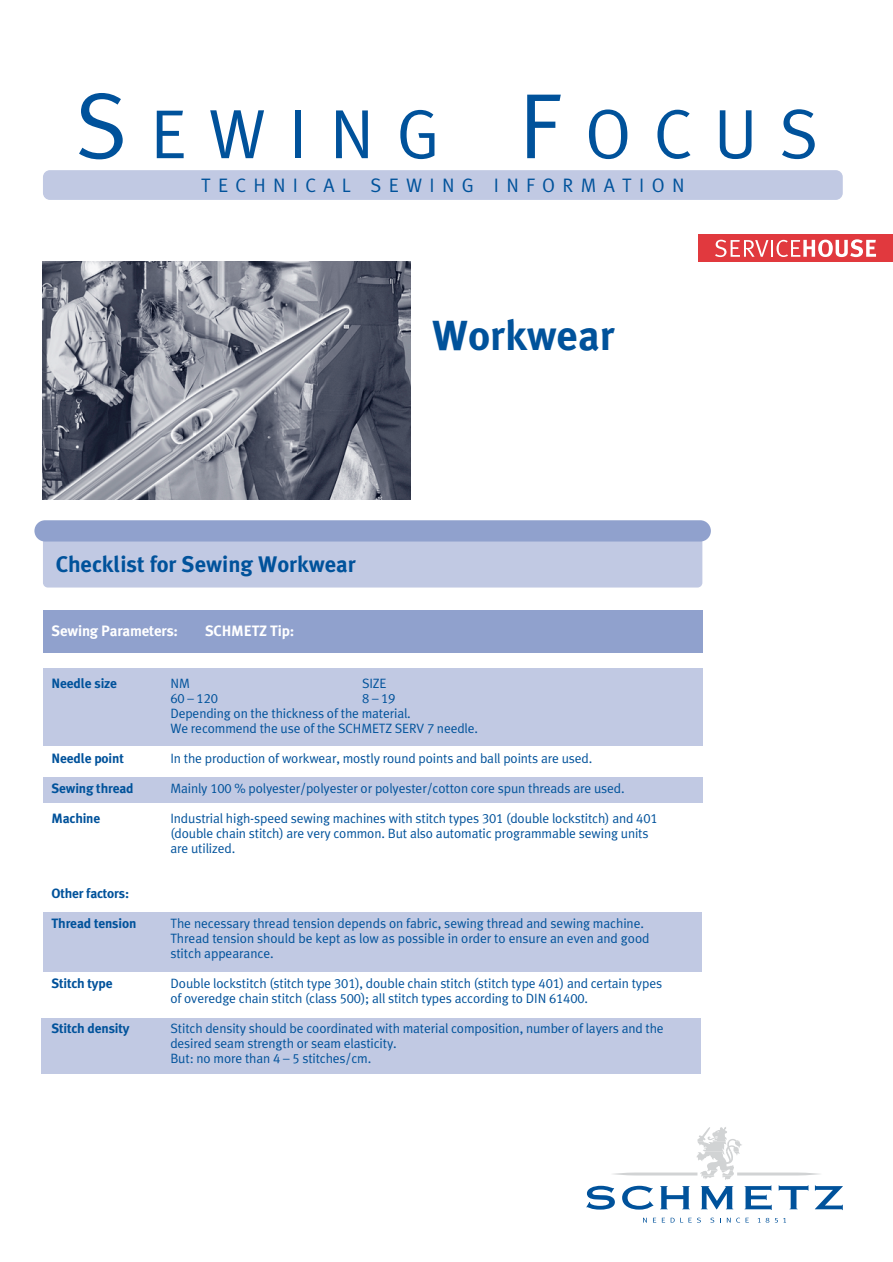
<style>
.page{position:relative;width:893px;height:1262px;background:#fff}
.page>*{position:absolute;margin:0;border:0;box-sizing:border-box;transform-origin:0 0}
.t1{font:69.75px "Meta Caps";letter-spacing:.33em;color:#00529b}
.t2{font:700 42px "Schmetz";color:#00529b}
.t3{font:700 22.5px "Schmetz";color:#00529b}
.t4{font:19.5px "Schmetz Normal";letter-spacing:.375em;color:#00529b}
.t5{font:700 15px "Schmetz";letter-spacing:-.01em;color:#fff}
.t6{font:13.5px/15px "Schmetz Normal";letter-spacing:-.01em;color:#00529b}
.t7{font:700 13.5px "Schmetz";letter-spacing:-.01em;color:#00529b}
.s1{font-size:93px}
</style>
<div class="page">
<div style="left:698px;top:234px;width:194px;height:27px;background:#e1393e"></div>
<svg style="left:715px;top:239px;width:161px;height:18px"></svg>
<div style="left:43px;top:170px;width:799px;height:30px;background:#c1c9e3;border-radius:7px"></div>
<svg style="left:643px;top:1217px;width:4px;height:5px"></svg>
<svg style="left:653px;top:1217px;width:21px;height:5px"></svg>
<svg style="left:680px;top:1217px;width:11px;height:5px"></svg>
<svg style="left:697px;top:1217px;width:4px;height:5px"></svg>
<svg style="left:710px;top:1217px;width:4px;height:5px"></svg>
<svg style="left:720px;top:1217px;width:10px;height:5px"></svg>
<svg style="left:736px;top:1217px;width:12px;height:5px"></svg>
<svg style="left:757px;top:1217px;width:29px;height:5px"></svg>
<svg style="left:586px;top:1127px;width:256px;height:83px"></svg>
<img style="left:43px;top:262px;width:368px;height:238px">
<div style="left:43px;top:531px;width:659px;height:56px;background:#c1c9e3;border-radius:5px"></div>
<div style="left:34px;top:520px;width:676px;height:21px;background:#90a1cd;border-radius:11px"></div>
<div style="left:43px;top:610px;width:659px;height:42px;background:#90a1cd"></div>
<div style="left:43px;top:668px;width:659px;height:77px;background:#c1c9e3"></div>
<div style="left:43px;top:912px;width:658px;height:60px;background:#c1c9e3"></div>
<div style="left:41px;top:1018px;width:659px;height:56px;background:#c1c9e3"></div>
<div style="left:43px;top:777px;width:659px;height:25px;background:#c1c9e3"></div>
<h1 class="t1" style="left:76px;top:93px;width:744px"><span class="s1">S</span>EWING <span class="s1">F</span>OCUS</h1>
<h3 class="t4" style="left:201px;top:178px;width:485px">TECHNICAL SEWING INFORMATION</h3>
<h2 class="t2" style="left:432px;top:319px;width:184px">Workwear</h2>
<h3 class="t3" style="left:56px;top:555px;width:301px">Checklist for Sewing Workwear</h3>
<p class="t5" style="left:51px;top:624px;width:128px">Sewing Parameters:</p>
<p class="t5" style="left:205px;top:624px;width:91px">SCHMETZ Tip:</p>
<p class="t7" style="left:51px;top:678px;width:67px">Needle size</p>
<p class="t6" style="left:170px;top:677px;width:21px">NM</p>
<p class="t6" style="left:362px;top:677px;width:26px">SIZE</p>
<p class="t6" style="left:170px;top:692px;width:49px">60 – 120</p>
<p class="t6" style="left:170px;top:692px;width:309px;text-indent:192px">8 – 19<br>Depending on the thickness of the material.<br>We recommend the use of the SCHMETZ SERV 7 needle.</p>
<p class="t7" style="left:51px;top:753px;width:74px">Needle point</p>
<p class="t6" style="left:170px;top:752px;width:423px">In the production of workwear, mostly round points and ball points are used.</p>
<p class="t7" style="left:51px;top:783px;width:84px">Sewing thread</p>
<p class="t6" style="left:170px;top:782px;width:456px">Mainly 100 % polyester/polyester or polyester/cotton core spun threads are used.</p>
<p class="t7" style="left:51px;top:813px;width:50px">Machine</p>
<p class="t6" style="left:170px;top:812px;width:489px">Industrial high-speed sewing machines with stitch types 301 (double lockstitch) and 401 (double chain stitch) are very common. But also automatic programmable sewing units are utilized.</p>
<p class="t7" style="left:51px;top:888px;width:79px">Other factors:</p>
<p class="t7" style="left:51px;top:918px;width:86px">Thread tension</p>
<p class="t6" style="left:170px;top:917px;width:480px">The necessary thread tension depends on fabric, sewing thread and sewing machine.<br>Thread tension should be kept as low as possible in order to ensure an even and good stitch appearance.</p>
<p class="t7" style="left:51px;top:978px;width:63px">Stitch type</p>
<p class="t6" style="left:170px;top:977px;width:493px">Double lockstitch (stitch type 301), double chain stitch (stitch type 401) and certain types of overedge chain stitch (class 500); all stitch types according to DIN 61400.</p>
<p class="t7" style="left:51px;top:1023px;width:80px">Stitch density</p>
<p class="t6" style="left:170px;top:1022px;width:495px">Stitch density should be coordinated with material composition, number of layers and the desired seam strength or seam elasticity.<br>But: no more than 4 – 5 stitches/cm.</p>
</div>
